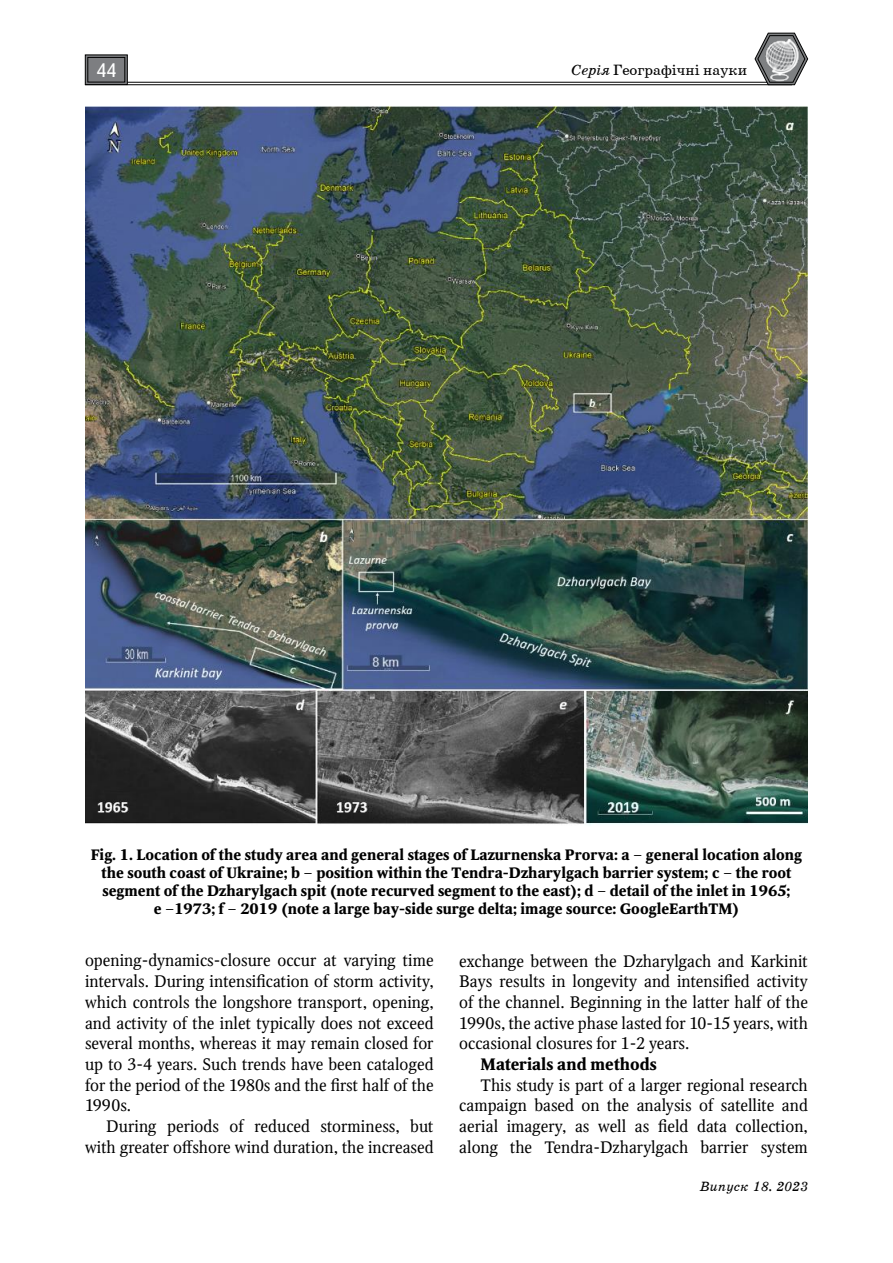
<style>
.page{position:relative;width:893px;height:1263px;background:#fff}
.page>*{position:absolute;margin:0;border:0;box-sizing:border-box;transform-origin:0 0}
.t1{font:19.5px "Ukrainian Text";color:#fff}
.t2{font:16.5px/20.7px "Octava";color:#000;text-align:justify}
.t3{font:700 16.5px "Octava";color:#000}
.t4{font:700 15px/18px "Octava";color:#000;text-align:center}
.t5{font:15px "School Book C";color:#000}
.t6{font:italic 13.5px "Ukrainian School";color:#000}
.s1{font-style:italic}
</style>
<div class="page">
<hr style="left:85px;top:82px;width:707px;height:1px;background:#000">
<hr style="left:85px;top:84px;width:707px;height:1px;background:#000">
<svg style="left:85px;top:54px;width:43px;height:30px"></svg>
<div style="left:88px;top:57px;width:37px;height:25px;border:1px solid #000"></div>
<svg style="left:754px;top:32px;width:54px;height:53px"></svg>
<img style="left:761px;top:39px;width:43px;height:43px">
<img style="left:85px;top:106px;width:723px;height:719px">
<p class="t1" style="left:96px;top:60px;width:22px">44</p>
<p class="t5" style="left:572px;top:62px;width:177px"><span class="s1">Серія</span> Географічні науки</p>
<p class="t4" style="left:91px;top:846px;width:713px">Fig. 1. Location of the study area and general stages of Lazurnenska Prorva: a – general location along the south coast of Ukraine; b – position within the Tendra-Dzharylgach barrier system; с – the root segment of the Dzharylgach spit (note recurved segment to the east); d – detail of the inlet in 1965;<br>e –1973; f – 2019 (note a large bay-side surge delta; image source: GoogleEarthTM)</p>
<p class="t2" style="left:85px;top:950px;width:350px">opening-dynamics-closure occur at varying time intervals. During intensification of storm activity, which controls the longshore transport, opening, and activity of the inlet typically does not exceed several months, whereas it may remain closed for up to 3-4 years. Such trends have been cataloged for the period of the 1980s and the first half of the 1990s.</p>
<p class="t2" style="left:85px;top:1116px;width:350px;text-align:right">During periods of reduced storminess, but with greater offshore wind duration, the increased</p>
<p class="t2" style="left:459px;top:950px;width:350px">exchange between the Dzharylgach and Karkinit Bays results in longevity and intensified activity of the channel. Beginning in the latter half of the 1990s, the active phase lasted for 10-15 years, with occasional closures for 1-2 years.</p>
<p class="t3" style="left:480px;top:1054px;width:178px">Materials and methods</p>
<p class="t2" style="left:459px;top:1074px;width:350px;text-indent:21px">This study is part of a larger regional research campaign based on the analysis of satellite and aerial imagery, as well as field data collection, along the Tendra-Dzharylgach barrier system</p>
<p class="t6" style="left:700px;top:1179px;width:109px">Випуск 18. 2023</p>
</div>
